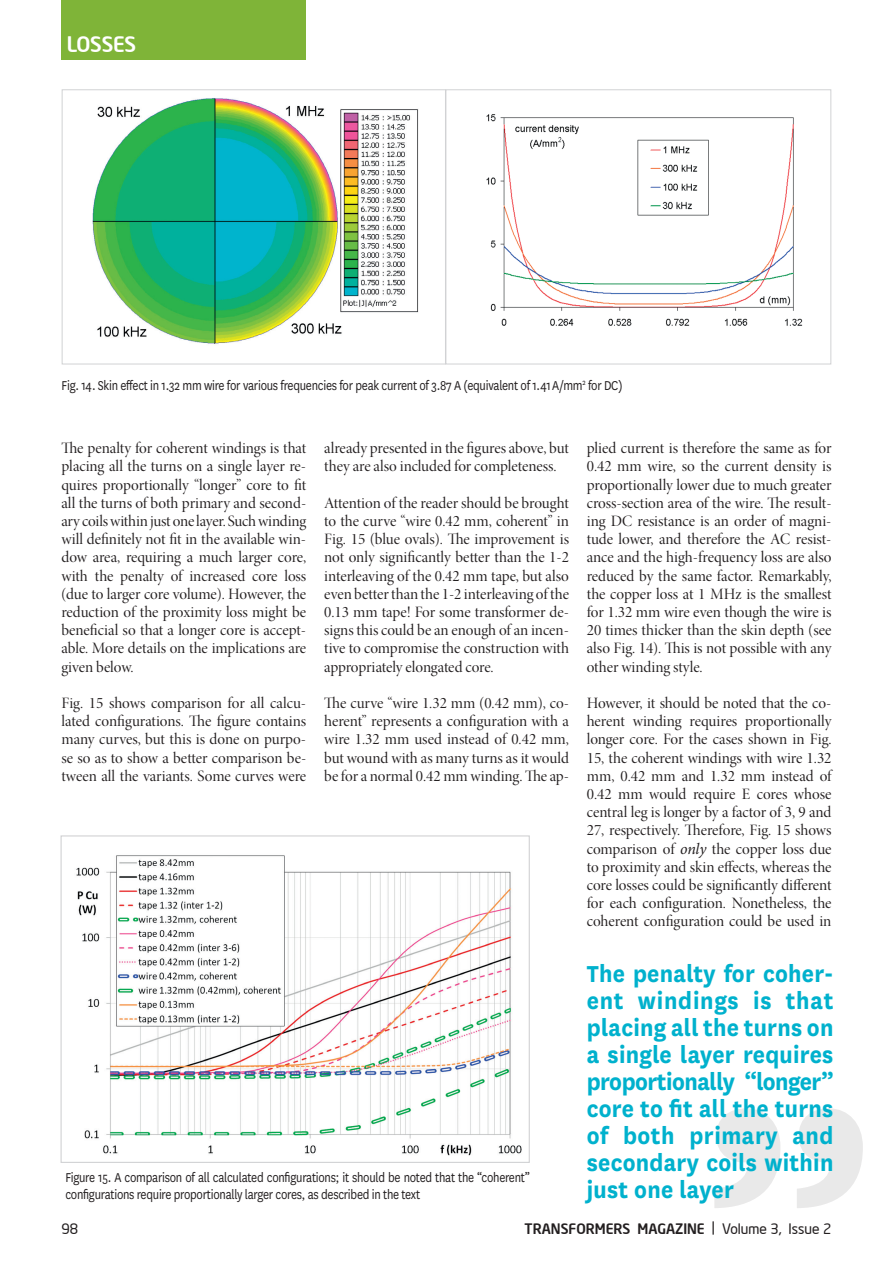
<style>
.page{position:relative;width:893px;height:1263px;background:#fff}
.page>*{position:absolute;margin:0;border:0;box-sizing:border-box;transform-origin:0 0}
.t1{font:700 27px/27px "National";letter-spacing:.01em;color:#00b1cd;text-align:justify;scale:.93 1}
.t2{font:500 21px "Neo Sans Intel";letter-spacing:-.01em;color:#fff}
.t3{font:15.9px/18.1px "Minion Pro Disp";letter-spacing:-.005em;color:#231f20;text-align:justify}
.t4{font:15px/16.5px "National";letter-spacing:-.02em;color:#231f20;scale:.85 1}
.t5{font:500 14.25px "Neo Sans Intel";color:#231f20}
.t6{font:14.25px "Neo Sans Intel";color:#231f20}
.s1{font-family:"Minion Pro";font-style:italic}
.s2{font-weight:400}
</style>
<div class="page">
<svg style="left:714px;top:1108px;width:149px;height:100px"></svg>
<img style="left:92px;top:98px;width:326px;height:246px">
<div style="left:62px;top:89px;width:384px;height:275px;border:1px solid #d1d2d4"></div>
<img style="left:486px;top:114px;width:317px;height:212px">
<div style="left:445px;top:89px;width:386px;height:275px;border:1px solid #d1d2d4"></div>
<img style="left:76px;top:855px;width:446px;height:301px">
<div style="left:61px;top:835px;width:469px;height:328px;border:1px solid #d1d2d4"></div>
<div style="left:62px;top:0;width:244px;height:60px;background:#7fb438"></div>
<h2 class="t2" style="left:67px;top:31px;width:71px">LOSSES</h2>
<p class="t4" style="left:62px;top:376px;width:661px">Fig. 14. Skin effect in 1.32 mm wire for various frequencies for peak current of 3.87 A (equivalent of 1.41 A/mm<sup>2</sup> for DC)</p>
<p class="t3" style="left:61px;top:439px;width:246px">The penalty for coherent windings is that placing all the turns on a single layer re&shy;quires proportionally “longer” core to fit all the turns of both primary and second&shy;ary coils within just one layer. Such winding will definitely not fit in the available win&shy;dow area, requiring a much larger core, with the penalty of increased core loss (due to larger core volume). However, the reduction of the proximity loss might be beneficial so that a longer core is accept&shy;able. More details on the implications are given below.</p>
<p class="t3" style="left:61px;top:694px;width:246px">Fig. 15 shows comparison for all calcu&shy;lated configurations. The figure contains many curves, but this is done on purpo&shy;se so as to show a better comparison be&shy;tween all the variants. Some curves were</p>
<p class="t3" style="left:324px;top:439px;width:246px">already presented in the figures above, but they are also included for completeness.</p>
<p class="t3" style="left:324px;top:494px;width:246px">Attention of the reader should be brought to the curve “wire 0.42 mm, coherent” in Fig. 15 (blue ovals). The improvement is not only significantly better than the 1-2 interleaving of the 0.42 mm tape, but also even better than the 1-2 interleaving of the 0.13 mm tape! For some transformer de&shy;signs this could be an enough of an incen&shy;tive to compromise the construction with appropriately elongated core.</p>
<p class="t3" style="left:324px;top:694px;width:246px">The curve “wire 1.32 mm (0.42 mm), co&shy;herent” represents a configuration with a wire 1.32 mm used instead of 0.42 mm, but wound with as many turns as it would be for a normal 0.42 mm winding. The ap-</p>
<p class="t3" style="left:587px;top:439px;width:246px">plied current is therefore the same as for 0.42 mm wire, so the current density is proportionally lower due to much greater cross-section area of the wire. The result&shy;ing DC resistance is an order of magni&shy;tude lower, and therefore the AC resist&shy;ance and the high-frequency loss are also reduced by the same factor. Remarkably, the copper loss at 1 MHz is the smallest for 1.32 mm wire even though the wire is 20 times thicker than the skin depth (see also Fig. 14). This is not possible with any other winding style.</p>
<p class="t3" style="left:587px;top:694px;width:246px">However, it should be noted that the co&shy;herent winding requires proportionally longer core. For the cases shown in Fig.<br>15, the coherent windings with wire 1.32 mm, 0.42 mm and 1.32 mm instead of 0.42 mm would require E cores whose central leg is longer by a factor of 3, 9 and 27, respectively. Therefore, Fig. 15 shows comparison of <span class="s1">only</span> the copper loss due to proximity and skin effects, whereas the core losses could be significantly different for each configuration. Nonetheless, the coherent configuration could be used in</p>
<h1 class="t1" style="left:587px;top:958px;width:267px">The penalty for coher&shy;ent windings is that placing all the turns on a single layer requires proportionally “longer” core to fit all the turns of both primary and secondary coils within just one layer</h1>
<p class="t4" style="left:65px;top:1169px;width:548px">Figure 15. A comparison of all calculated configurations; it should be noted that the “coherent” configurations require proportionally larger cores, as described in the text</p>
<p class="t6" style="left:61px;top:1220px;width:18px">98</p>
<p class="t5" style="left:525px;top:1220px;width:308px">TRANSFORMERS MAGAZINE <span class="s2">| Volume</span> <span class="s2">3, I</span><span class="s2">ssue</span> <span class="s2">2</span></p>
</div>
